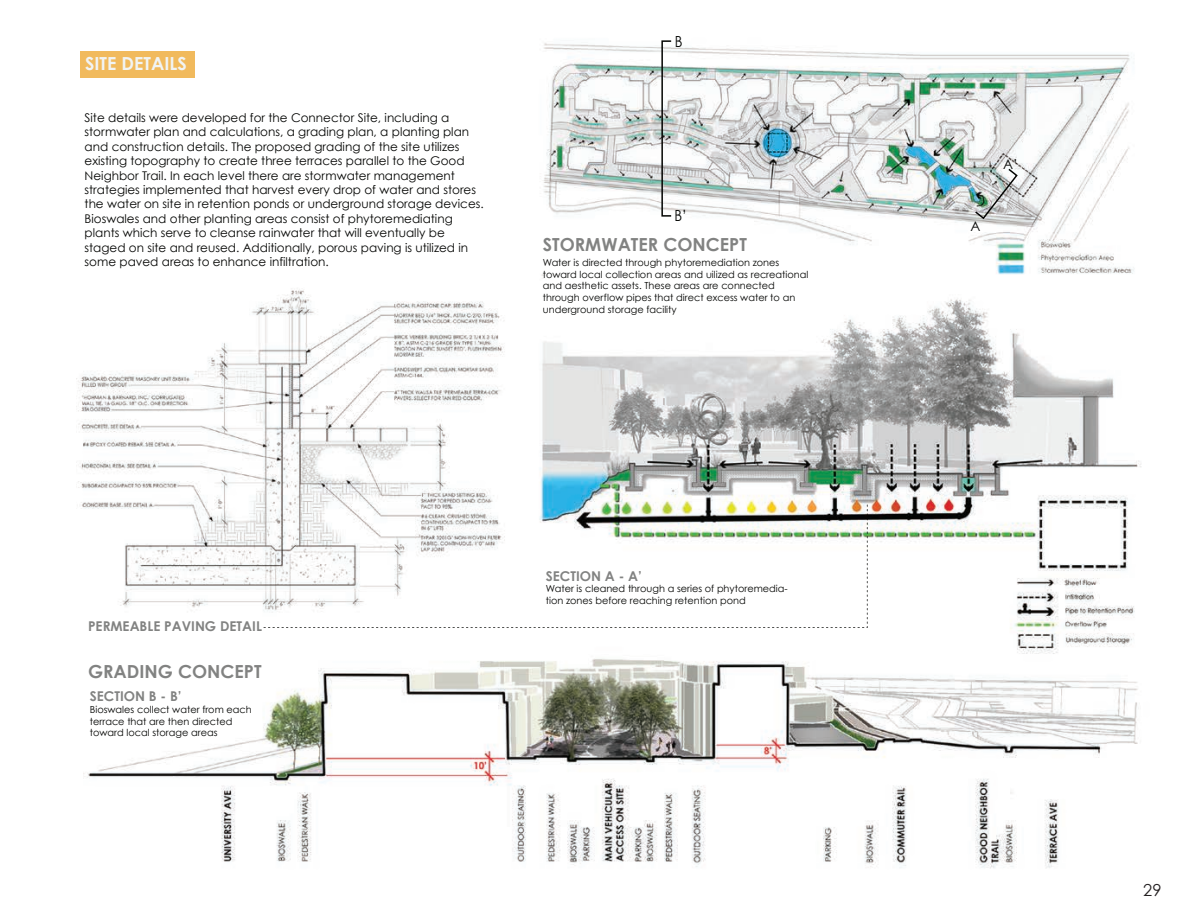
<style>
.page{position:relative;width:1188px;height:918px;background:#fff}
.page>*{position:absolute;margin:0;border:0;box-sizing:border-box;transform-origin:0 0}
.t1{font:700 18px "Century Gothic";color:rgb(4 5 3/.5)}
.t2{font:700 18px "Century Gothic";color:#f1f4f4}
.t3{font:16.5px "Century Gothic";color:#231f20}
.t4{font:15.3px "Century Gothic";color:#040503;scale:.88 1}
.t5{font:700 13.5px "Century Gothic";color:rgb(4 5 3/.5)}
.t6{font:13.5px "Century Gothic";color:#040503}
.t7{font:12px/14.4px "Century Gothic";color:#040503}
.t8{font:9.75px/11.7px "Century Gothic";color:#040503}
</style>
<div class="page">
<img style="left:76px;top:43px;width:1065px;height:826px">
<svg style="left:974px;top:167px;width:45px;height:53px;background:#b8bebd"></svg>
<div style="left:661px;top:40px;width:11px;height:177px;border:2px solid #040503"></div>
<svg style="left:264px;top:503px;width:604px;height:125px"></svg>
<div style="left:81px;top:51px;width:114px;height:26px;background:#f1ba5d"></div>
<h1 class="t2" style="left:85px;top:52px;width:103px">SITE DETAILS</h1>
<p class="t7" style="left:85px;top:110px;width:401px">Site details were developed for the Connector Site, including a stormwater plan and calculations, a grading plan, a planting plan and construction details. The proposed grading of the site utilizes existing topography to create three terraces parallel to the Good Neighbor Trail. In each level there are stormwater management strategies implemented that harvest every drop of water and stores the water on site in retention ponds or underground storage devices.<br>Bioswales and other planting areas consist of phytoremediating plants which serve to cleanse rainwater that will eventually be staged on site and reused. Additionally, porous paving is utilized in some paved areas to enhance infiltration.</p>
<p class="t4" style="left:675px;top:32px;width:10px">B</p>
<p class="t4" style="left:674px;top:206px;width:16px">B’</p>
<h1 class="t1" style="left:543px;top:233px;width:206px">STORMWATER CONCEPT</h1>
<p class="t8" style="left:543px;top:256px;width:267px">Water is directed through phytoremediation zones toward local collection areas and uilized as recreational and aesthetic assets. These areas are connected through overflow pipes that direct excess water to an underground storage facility</p>
<p class="t5" style="left:88px;top:618px;width:175px">PERMEABLE PAVING DETAIL</p>
<h1 class="t1" style="left:88px;top:660px;width:175px">GRADING CONCEPT</h1>
<p class="t5" style="left:90px;top:688px;width:93px">SECTION B - B’</p>
<p class="t8" style="left:90px;top:703px;width:163px">Bioswales collect water from each terrace that are then directed toward local storage areas</p>
<p class="t5" style="left:546px;top:567px;width:98px">SECTION A - A’</p>
<p class="t8" style="left:546px;top:583px;width:243px">Water is cleaned through a series of phytoremedia&shy;tion zones before reaching retention pond</p>
<p class="t6" style="left:970px;top:218px;width:11px">A</p>
<p class="t6" style="left:1003px;top:156px;width:16px">A’</p>
<h2 class="t3" style="left:1143px;top:880px;width:20px">29</h2>
</div>
